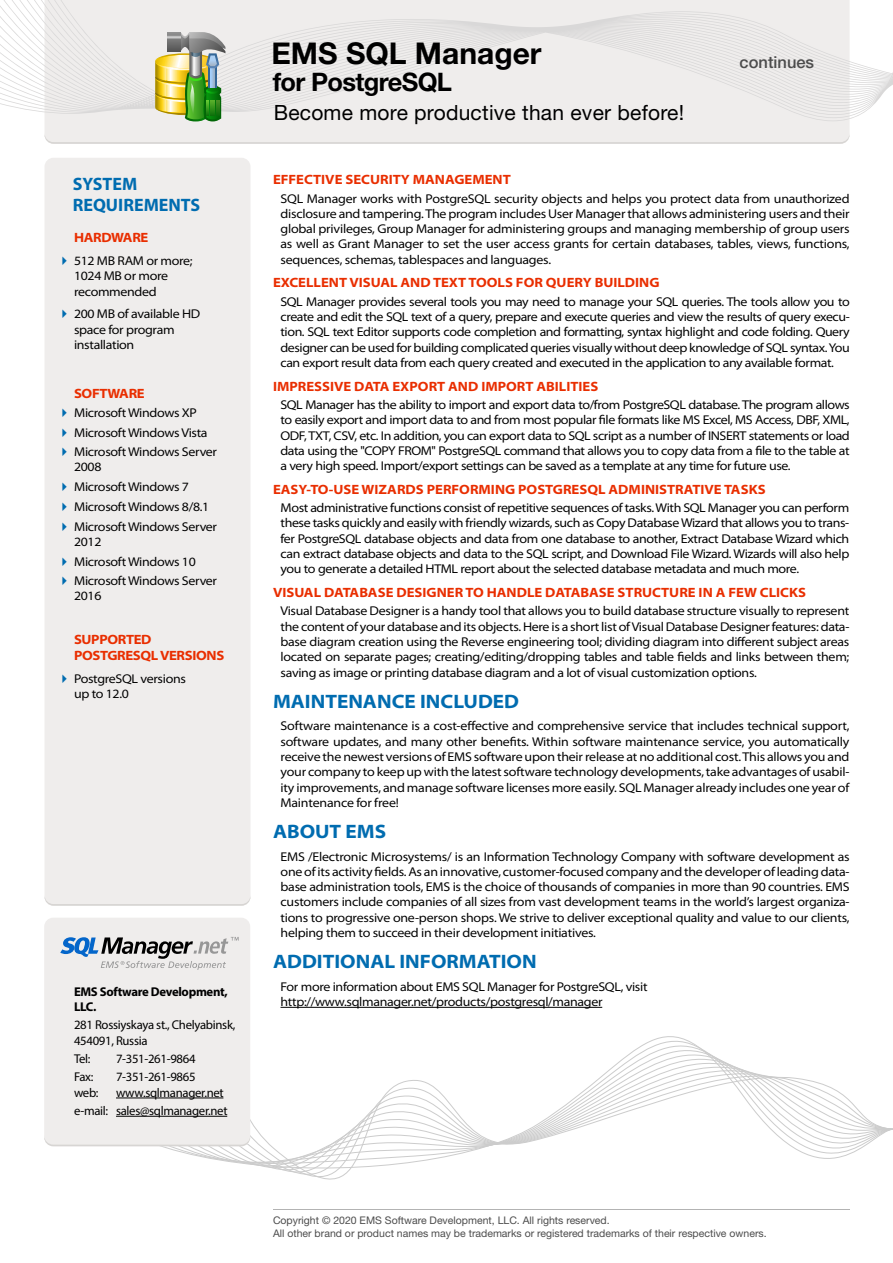
<style>
.page{position:relative;width:893px;height:1263px;background:#fff}
.page>*{position:absolute;margin:0;border:0;box-sizing:border-box;transform-origin:0 0}
.t1{font:700 30px "Helvetica Neue LT Std";color:#000}
.t2{font:700 25.5px "Helvetica Neue LT Std";letter-spacing:-.025em;color:#000}
.t3{font:21px "Helvetica Neue LT Std";letter-spacing:.01em;color:#000}
.t4{font:700 semi-expanded 19.5px "Myriad Pro";color:#006cb0}
.t5{font:700 18px/21.6px "Myriad Pro";color:#006cb0}
.t6{font:500 16.5px "Helvetica Neue LT Std";color:#4c4c4c}
.t7{font:700 semi-expanded 13.5px "Myriad Pro";color:#e92e00}
.t8{font:700 semi-expanded 13.5px/16.2px "Myriad Pro";letter-spacing:-.025em;color:#e92e00}
.t9{font:semi-expanded 12.75px/15.3px "Myriad Pro";letter-spacing:-.025em;color:#000;text-align:justify}
.t10{font:12.75px/15.3px "Myriad Pro";letter-spacing:-.025em;color:#000}
.t11{font:700 12.75px/15.3px "Myriad Pro";letter-spacing:-.025em;color:#000}
.t12{font:10.5px/12.6px "Helvetica Neue LT Std";color:#4c4c4c}
.s1{color:#006cb0}
</style>
<div class="page">
<svg style="left:224px;top:1036px;width:669px;height:144px"></svg>
<hr style="left:280px;top:1007px;width:322px;height:1px;background:#000">
<div style="left:45px;top:158px;width:205px;height:748px;background:#efedec;border-radius:9px"></div>
<svg style="left:45px;top:899px;width:205px;height:7px"></svg>
<div style="left:45px;top:121px;width:805px;height:12px;background:#efedec"></div>
<svg style="left:0;top:0;width:893px;height:121px;background:#edebeb"></svg>
<svg style="left:45px;top:133px;width:805px;height:11px;background:#ebe9e8"></svg>
<img style="left:155px;top:32px;width:70px;height:89px">
<div style="left:44px;top:918px;width:206px;height:228px;background:#efedec;border-radius:9px"></div>
<svg style="left:45px;top:1139px;width:205px;height:7px"></svg>
<hr style="left:116px;top:1097px;width:107px;height:1px;background:#000">
<hr style="left:116px;top:1116px;width:111px;height:1px;background:#000">
<svg style="left:60px;top:937px;width:179px;height:33px"></svg>
<hr style="left:273px;top:1209px;width:577px;height:1px;background:#b3b3b3">
<h3 class="t5" style="left:73px;top:172px;width:129px">SYSTEM<br>REQUIREMENTS</h3>
<p class="t8" style="left:74px;top:230px;width:76px">HARDWARE</p>
<p class="t9" style="left:74px;top:253px;width:120px;text-align:left;text-indent:-16px"><span class="s1">✔</span> 512 MB RAM or more;<br>1024 MB or more recommended</p>
<p class="t9" style="left:74px;top:307px;width:128px;text-align:left;text-indent:-16px"><span class="s1">✔</span> 200 MB of available HD space for program installation</p>
<p class="t8" style="left:74px;top:386px;width:72px">SOFTWARE</p>
<p class="t9" style="left:58px;top:405px;width:141px"><span class="s1">✔</span> Microsoft Windows XP</p>
<p class="t9" style="left:58px;top:425px;width:152px"><span class="s1">✔</span> Microsoft Windows Vista</p>
<p class="t9" style="left:74px;top:445px;width:145px;text-indent:-16px"><span class="s1">✔</span> Microsoft Windows Server<br>2008</p>
<p class="t9" style="left:58px;top:479px;width:133px"><span class="s1">✔</span> Microsoft Windows 7</p>
<p class="t9" style="left:58px;top:499px;width:153px"><span class="s1">✔</span> Microsoft Windows 8/8.1</p>
<p class="t9" style="left:74px;top:519px;width:145px;text-indent:-16px"><span class="s1">✔</span> Microsoft Windows Server<br>2012</p>
<p class="t9" style="left:58px;top:554px;width:140px"><span class="s1">✔</span> Microsoft Windows 10</p>
<p class="t9" style="left:74px;top:574px;width:145px;text-indent:-16px"><span class="s1">✔</span> Microsoft Windows Server<br>2016</p>
<p class="t8" style="left:74px;top:631px;width:152px">SUPPORTED<br>POSTGRESQL VERSIONS</p>
<p class="t9" style="left:74px;top:671px;width:113px;text-indent:-16px"><span class="s1">✔</span> PostgreSQL versions up to 12.0</p>
<p class="t11" style="left:74px;top:983px;width:155px">EMS Software Development,<br>LLC.</p>
<p class="t10" style="left:74px;top:1017px;width:163px">281 Rossiyskaya st., Chelyabinsk,<br>454091, Russia</p>
<p class="t10" style="left:74px;top:1051px;width:18px">Tel:</p>
<p class="t10" style="left:116px;top:1051px;width:81px">7-351-261-9864</p>
<p class="t10" style="left:74px;top:1069px;width:21px">Fax:</p>
<p class="t10" style="left:116px;top:1069px;width:81px">7-351-261-9865</p>
<p class="t10" style="left:74px;top:1084px;width:26px">web:</p>
<p class="t10" style="left:74px;top:1083px;width:155px;line-height:18.3px;text-align:right">www.sqlmanager.net<br>e-mail: sales@sqlmanager.net</p>
<h1 class="t1" style="left:272px;top:35px;width:272px">EMS SQL Manager</h1>
<h2 class="t2" style="left:273px;top:66px;width:181px">for PostgreSQL</h2>
<h3 class="t3" style="left:274px;top:100px;width:412px">Become more productive than ever before!</h3>
<p class="t6" style="left:740px;top:52px;width:76px">continues</p>
<p class="t7" style="left:273px;top:172px;width:239px">EFFECTIVE SECURITY MANAGEMENT</p>
<p class="t9" style="left:281px;top:191px;width:571px">SQL Manager works with PostgreSQL security objects and helps you protect data from unauthorized disclosure and tampering. The program includes User Manager that allows administering users and their global privileges, Group Manager for administering groups and managing membership of group users as well as Grant Manager to set the user access grants for certain databases, tables, views, functions, sequences, schemas, tablespaces and languages.</p>
<p class="t7" style="left:273px;top:275px;width:388px">EXCELLENT VISUAL AND TEXT TOOLS FOR QUERY BUILDING</p>
<p class="t9" style="left:281px;top:294px;width:571px">SQL Manager provides several tools you may need to manage your SQL queries. The tools allow you to create and edit the SQL text of a query, prepare and execute queries and view the results of query execu&shy;tion. SQL text Editor supports code completion and formatting, syntax highlight and code folding. Query designer can be used for building complicated queries visually without deep knowledge of SQL syntax. You can export result data from each query created and executed in the application to any available format.</p>
<p class="t7" style="left:273px;top:378px;width:327px">IMPRESSIVE DATA EXPORT AND IMPORT ABILITIES</p>
<p class="t9" style="left:281px;top:397px;width:571px">SQL Manager has the ability to import and export data to/from PostgreSQL database. The program allows to easily export and import data to and from most popular file formats like MS Excel, MS Access, DBF, XML, ODF, TXT, CSV, etc. In addition, you can export data to SQL script as a number of INSERT statements or load data using the "COPY FROM" PostgreSQL command that allows you to copy data from a file to the table at a very high speed. Import/export settings can be saved as a template at any time for future use.</p>
<p class="t7" style="left:273px;top:482px;width:494px">EASY-TO-USE WIZARDS PERFORMING POSTGRESQL ADMINISTRATIVE TASKS</p>
<p class="t9" style="left:281px;top:500px;width:570px">Most administrative functions consist of repetitive sequences of tasks. With SQL Manager you can perform these tasks quickly and easily with friendly wizards, such as Copy Database Wizard that allows you to trans&shy;fer PostgreSQL database objects and data from one database to another, Extract Database Wizard which can extract database objects and data to the SQL script, and Download File Wizard. Wizards will also help you to generate a detailed HTML report about the selected database metadata and much more.</p>
<p class="t7" style="left:273px;top:585px;width:535px">VISUAL DATABASE DESIGNER TO HANDLE DATABASE STRUCTURE IN A FEW CLICKS</p>
<p class="t9" style="left:281px;top:604px;width:570px">Visual Database Designer is a handy tool that allows you to build database structure visually to represent the content of your database and its objects. Here is a short list of Visual Database Designer features: data&shy;base diagram creation using the Reverse engineering tool; dividing diagram into different subject areas located on separate pages; creating/editing/dropping tables and table fields and links between them; saving as image or printing database diagram and a lot of visual customization options.</p>
<h3 class="t4" style="left:273px;top:690px;width:248px">MAINTENANCE INCLUDED</h3>
<p class="t9" style="left:281px;top:719px;width:570px">Software maintenance is a cost-effective and comprehensive service that includes technical support, software updates, and many other benefits. Within software maintenance service, you automatically receive the newest versions of EMS software upon their release at no additional cost. This allows you and your company to keep up with the latest software technology developments, take advantages of usabil&shy;ity improvements, and manage software licenses more easily. SQL Manager already includes one year of Maintenance for free!</p>
<h3 class="t4" style="left:273px;top:820px;width:115px">ABOUT EMS</h3>
<p class="t9" style="left:281px;top:849px;width:571px">EMS /Electronic Microsystems/ is an Information Technology Company with software development as one of its activity fields. As an innovative, customer-focused company and the developer of leading data&shy;base administration tools, EMS is the choice of thousands of companies in more than 90 countries. EMS customers include companies of all sizes from vast development teams in the world’s largest organiza&shy;tions to progressive one-person shops. We strive to deliver exceptional quality and value to our clients, helping them to succeed in their development initiatives.</p>
<h3 class="t4" style="left:273px;top:950px;width:265px">ADDITIONAL INFORMATION</h3>
<p class="t9" style="left:281px;top:979px;width:369px">For more information about EMS SQL Manager for PostgreSQL, visit http://www.sqlmanager.net/products/postgresql/manager</p>
<p class="t12" style="left:273px;top:1214px;width:495px">Copyright © 2020 EMS Software Development, LLC. All rights reserved.<br>All other brand or product names may be trademarks or registered trademarks of their respective owners.</p>
</div>
